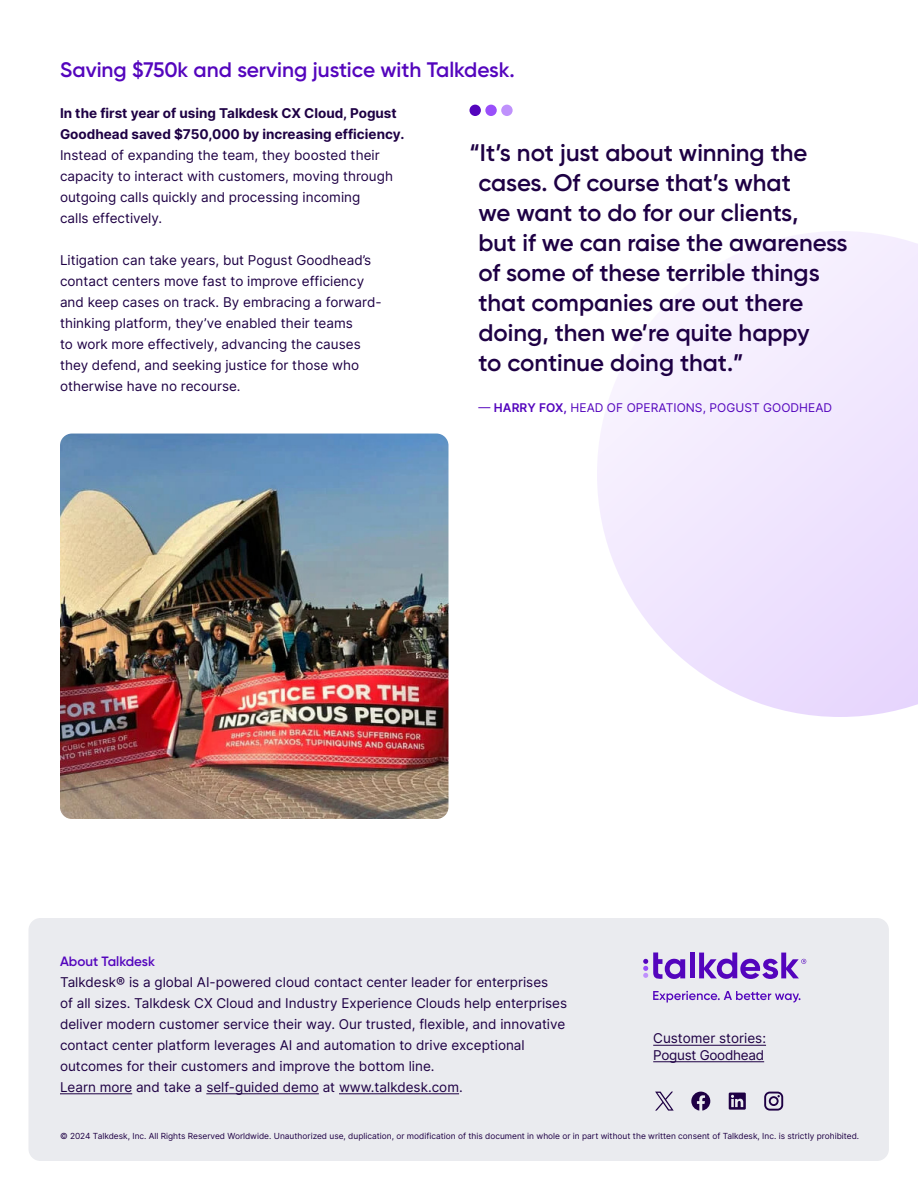
<style>
.page{position:relative;width:918px;height:1188px;background:#fff}
.page>*{position:absolute;margin:0;border:0;box-sizing:border-box;transform-origin:0 0}
.Quotes_paragraph{font:600 24px/30px "Gilroy";color:#1e0044}
.t1{font:600 21px "Gilroy";color:#5405bd}
.Bodycopy{font:13.5px/21px "Inter";color:#1e0044}
.t2{font:600 13.5px "Gilroy";color:#5405bd}
.Quotes_label{font:12px "Inter";letter-spacing:.005em;color:#5405bd}
.t3{font:8.4px "Inter";color:#1e0044}
.s1{font-weight:700}
.s2{font-weight:600}
</style>
<div class="page">
<div style="left:28px;top:918px;width:861px;height:243px;background:#eaebef;border-radius:12px"></div>
<hr style="left:60px;top:1093px;width:72px;height:1px;background:#1e0044">
<hr style="left:206px;top:1093px;width:113px;height:1px;background:#1e0044">
<hr style="left:339px;top:1093px;width:120px;height:1px;background:#1e0044">
<svg style="left:691px;top:1092px;width:19px;height:19px"></svg>
<svg style="left:729px;top:1093px;width:17px;height:17px"></svg>
<svg style="left:764px;top:1092px;width:19px;height:19px"></svg>
<svg style="left:653px;top:991px;width:148px;height:12px"></svg>
<div style="left:690px;top:953px;width:5px;height:25px;background:#5405bd"></div>
<svg style="left:643px;top:952px;width:42px;height:27px"></svg>
<svg style="left:699px;top:952px;width:107px;height:27px"></svg>
<hr style="left:653px;top:1045px;width:113px;height:1px;background:#1e0044">
<hr style="left:653px;top:1061px;width:111px;height:1px;background:#1e0044">
<svg style="left:655px;top:1092px;width:19px;height:19px"></svg>
<svg style="left:597px;top:231px;width:321px;height:486px"></svg>
<div style="left:501px;top:105px;width:12px;height:11px;background:#bf91fc;border-radius:50%"></div>
<div style="left:485px;top:105px;width:12px;height:11px;background:#994ffa;border-radius:50%"></div>
<div style="left:470px;top:105px;width:11px;height:11px;background:#5405bd;border-radius:50%"></div>
<img style="left:60px;top:434px;width:388px;height:385px">
<p class="t1" style="left:60px;top:56px;width:457px">Saving $750k and serving justice with Talkdesk.</p>
<p class="Bodycopy" style="left:60px;top:102px;width:346px"><span class="s1">In the first year of using Talkdesk CX Cloud, Pogust Goodhead saved $750,000 by increasing efficiency.<br></span>Instead of expanding the team, they boosted their capacity to interact with customers, moving through outgoing calls quickly and processing incoming<br>calls effectively.</p>
<p class="Bodycopy" style="left:60px;top:249px;width:323px">Litigation can take years, but Pogust Goodhead’s contact centers move fast to improve efficiency and keep cases on track. By embracing a forward&shy;thinking platform, they’ve enabled their teams<br>to work more effectively, advancing the causes they defend, and seeking justice for those who otherwise have no recourse.</p>
<p class="Quotes_paragraph" style="left:478px;top:138px;width:371px;text-indent:-9px">“It’s not just about winning the cases. Of course that’s what<br>we want to do for our clients,<br>but if we can raise the awareness of some of these terrible things that companies are out there doing, then we’re quite happy<br>to continue doing that.”</p>
<p class="Quotes_label" style="left:478px;top:399px;width:355px">— <span class="s2">HARRY FOX,</span> HEAD OF OPERATIONS, POGUST GOODHEAD</p>
<p class="t2" style="left:60px;top:952px;width:96px">About Talkdesk</p>
<p class="Bodycopy" style="left:60px;top:971px;width:509px">Talkdesk® is a global AI-powered cloud contact center leader for enterprises<br>of all sizes. Talkdesk CX Cloud and Industry Experience Clouds help enterprises deliver modern customer service their way. Our trusted, flexible, and innovative contact center platform leverages AI and automation to drive exceptional outcomes for their customers and improve the bottom line.<br>Learn more and take a self-guided demo at www.talkdesk.com.</p>
<p class="Bodycopy" style="left:653px;top:1030px;width:114px;line-height:16.5px">Customer stories:<br>Pogust Goodhead</p>
<p class="t3" style="left:60px;top:1130px;width:801px">© 2024 Talkdesk, Inc. All Rights Reserved Worldwide. Unauthorized use, duplication, or modification of this document in whole or in part without the written consent of Talkdesk, Inc. is strictly prohibited.</p>
</div>
